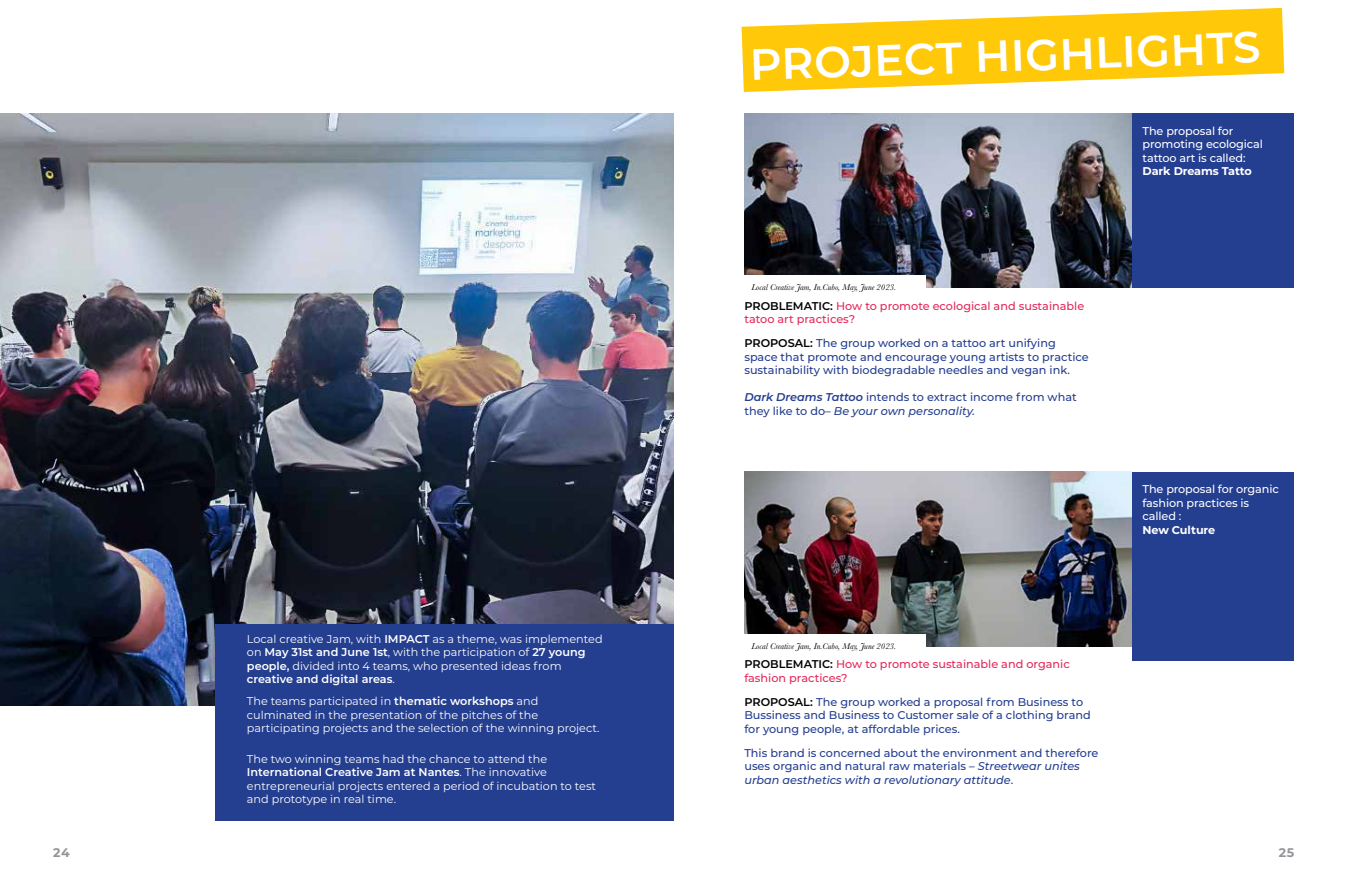
<style>
.page{position:relative;width:1347px;height:886px;background:#fff}
.page>*{position:absolute;margin:0;border:0;box-sizing:border-box;transform-origin:0 0}
.t1{font:600 43.75px "Montserrat";color:#fff}
.t2{font:700 12.5px "Montserrat";color:#939598}
.t3{font:500 11.25px/13.5px "Montserrat";color:#243e90}
.t4{font:11.25px/13.5px "Montserrat";color:#fff}
.t5{font:500 11.25px/13.5px "Montserrat";color:#e42858}
.t6{font:500 11.25px/13.5px "Montserrat";letter-spacing:-.01em;color:#fff}
.t7{font:700 11.25px "Montserrat";letter-spacing:-.01em;color:#fff}
.t8{font:italic 8.75px "Baskerville";color:#000}
.s1{font-weight:600}
.s2{font-weight:600;color:#000}
.s3{font-weight:600;font-style:italic}
.s4{font-style:italic}
</style>
<div class="page">
<img style="left:0;top:113px;width:673px;height:592px">
<svg style="left:741px;top:8px;width:543px;height:84px"></svg>
<div style="left:215px;top:625px;width:458px;height:196px;background:#243e90"></div>
<div style="left:1131px;top:113px;width:162px;height:175px;background:#243e90"></div>
<div style="left:1131px;top:472px;width:162px;height:189px;background:#243e90"></div>
<img style="left:744px;top:113px;width:387px;height:175px">
<img style="left:744px;top:472px;width:387px;height:174px">
<div style="left:744px;top:276px;width:182px;height:23px;background:#fff"></div>
<div style="left:744px;top:634px;width:182px;height:23px;background:#fff"></div>
<h1 class="t1" style="left:749px;top:34px;width:512px;rotate:-2deg">PROJECT HIGHLIGHTS</h1>
<p class="t4" style="left:247px;top:632px;width:357px">Local creative Jam, with <span class="s1">IMPACT</span> as a theme, was implemented on <span class="s1">May 31st and June 1st</span>, with the participation of <span class="s1">27 young people,</span> divided into 4 teams, who presented ideas from <span class="s1">creative and digital areas</span>.</p>
<p class="t4" style="left:247px;top:694px;width:354px">The teams participated in <span class="s1">thematic workshops</span> and culminated in the presentation of the pitches of the participating projects and the selection of the winning project.</p>
<p class="t4" style="left:247px;top:752px;width:351px">The two winning teams had the chance to attend the <span class="s1">International Creative Jam at Nantes</span>. The innovative entrepreneurial projects entered a period of incubation to test and prototype in real time.</p>
<p class="t8" style="left:751px;top:282px;width:146px">Local Creative Jam, In.Cubo, May, June 2023.</p>
<p class="t5" style="left:744px;top:298px;width:341px"><span class="s2">PROBLEMATIC:</span> How to promote ecological and sustainable tatoo art practices?</p>
<p class="t3" style="left:744px;top:336px;width:346px"><span class="s2">PROPOSAL:</span> The group worked on a tattoo art unifying space that promote and encourage young artists to practice sustainability with biodegradable needles and vegan ink.</p>
<p class="t3" style="left:744px;top:390px;width:334px"><span class="s3">Dark Dreams Tattoo</span> intends to extract income from what they like to do– <span class="s4">Be your own personality.</span></p>
<p class="t8" style="left:751px;top:641px;width:146px">Local Creative Jam, In.Cubo, May, June 2023.</p>
<p class="t5" style="left:744px;top:657px;width:327px"><span class="s2">PROBLEMATIC:</span> How to promote sustainable and organic fashion practices?</p>
<p class="t3" style="left:744px;top:694px;width:348px"><span class="s2">PROPOSAL:</span> The group worked a proposal from Business to<br>Bussiness and Business to Customer sale of a clothing brand for young people, at affordable prices.</p>
<p class="t3" style="left:744px;top:746px;width:355px">This brand is concerned about the environment and therefore uses organic and natural raw materials – <span class="s4">Streetwear unites urban aesthetics with a revolutionary attitude</span>.</p>
<p class="t6" style="left:1142px;top:124px;width:122px">The proposal for promoting ecological tattoo art is called:</p>
<p class="t7" style="left:1142px;top:163px;width:111px">Dark Dreams Tatto</p>
<p class="t6" style="left:1142px;top:482px;width:138px">The proposal for organic fashion practices is called :</p>
<p class="t7" style="left:1142px;top:522px;width:74px">New Culture</p>
<p class="t2" style="left:53px;top:843px;width:18px">24</p>
<p class="t2" style="left:1278px;top:843px;width:17px">25</p>
</div>
